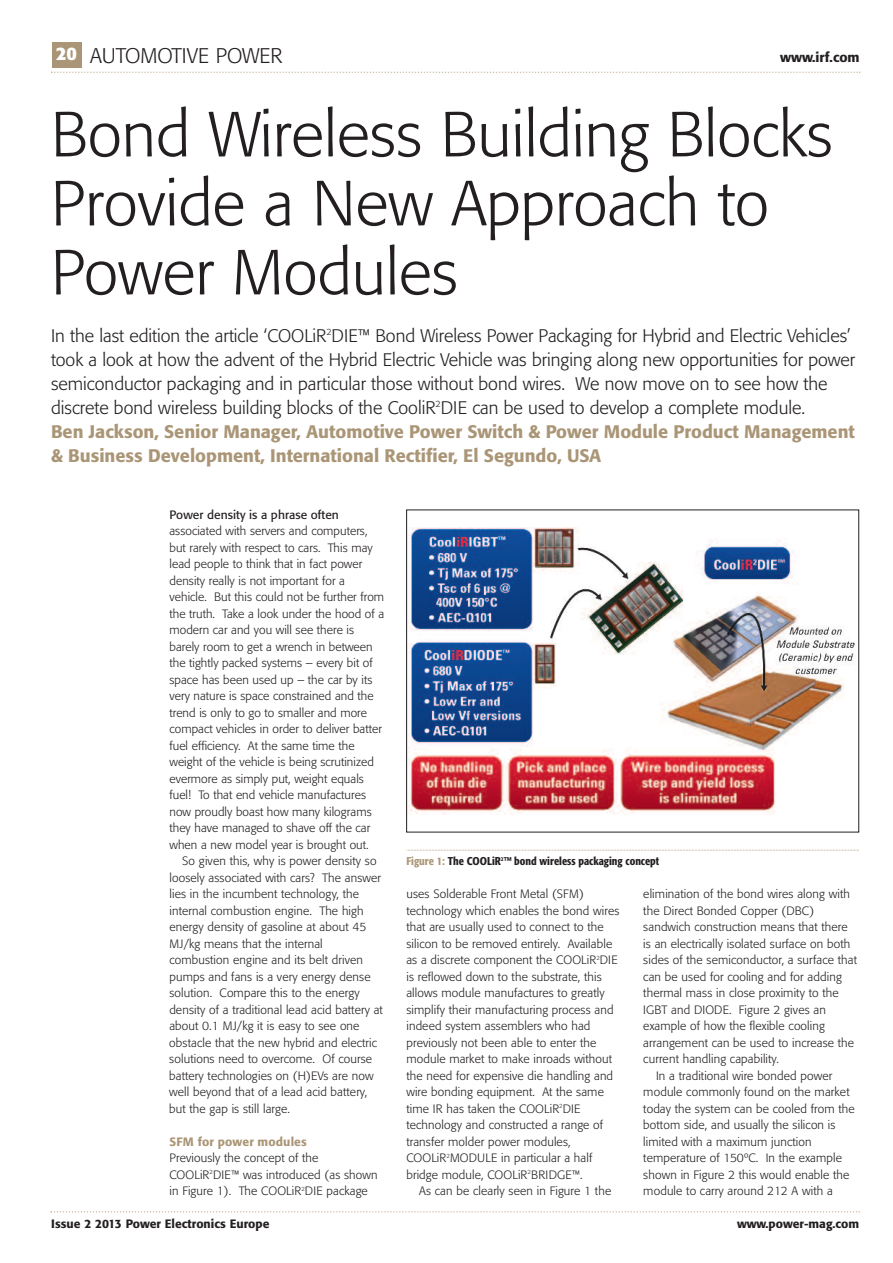
<style>
.page{position:relative;width:893px;height:1263px;background:#fff}
.page>*{position:absolute;margin:0;border:0;box-sizing:border-box;transform-origin:0 0}
.t1{font:300 63px/69px "Formata";color:#231f20}
.t2{font:300 21px "Formata";color:#231f20}
.t3{font:300 18px/24px "Formata";color:#231f20}
.t4{font:500 13.5px "Formata";color:#231f20}
.t5{font:300 12px/16.5px "Formata";letter-spacing:.01em;color:#231f20}
.t6{font:500 12px "Formata";color:#231f20}
.t7{font:12px "Formata";letter-spacing:.005em;color:#231f20}
.t8{font:500 12px "Formata";letter-spacing:.01em;color:#aa9677}
.t9{font:500 condensed 11.25px "Formata";color:#231f20}
.s1{font-weight:700;font-size:18px;color:#fff}
.s2{font-weight:500;color:#aa9677}
.s3{color:#aa9677}
</style>
<div class="page">
<div style="left:52px;top:43px;width:30px;height:25px;background:#aa9677"></div>
<svg style="left:51px;top:72px;width:809px;height:1px"></svg>
<svg style="left:51px;top:1211px;width:809px;height:1px"></svg>
<img style="left:408px;top:528px;width:447px;height:286px">
<div style="left:406px;top:510px;width:453px;height:322px;border:1px solid #231f20"></div>
<svg style="left:406px;top:850px;width:453px;height:1px"></svg>
<h2 class="t2" style="left:56px;top:46px;width:228px"><span class="s1">20</span> AUTOMOTIVE POWER</h2>
<p class="t4" style="left:780px;top:52px;width:81px">www.irf.com</p>
<h1 class="t1" style="left:51px;top:105px;width:783px">Bond Wireless Building Blocks<br>Provide a New Approach to<br>Power Modules</h1>
<p class="t3" style="left:51px;top:325px;width:806px">In the last edition the article ‘COOLiR<sup>2</sup>DIE™ Bond Wireless Power Packaging for Hybrid and Electric Vehicles’ took a look at how the advent of the Hybrid Electric Vehicle was bringing along new opportunities for power semiconductor packaging and in particular those without bond wires. We now move on to see how the discrete bond wireless building blocks of the CooliR<sup>2</sup>DIE can be used to develop a complete module.<br><span class="s2">Ben Jackson, Senior Manager, Automotive Power Switch &amp; Power Module Product Management &amp; Business Development, International Rectifier, El Segundo, USA</span></p>
<p class="t7" style="left:169px;top:510px;width:171px">Power density is a phrase often</p>
<p class="t5" style="left:169px;top:524px;width:216px">associated with servers and computers, but rarely with respect to cars. This may lead people to think that in fact power density really is not important for a vehicle. But this could not be further from the truth. Take a look under the hood of a modern car and you will see there is barely room to get a wrench in between the tightly packed systems – every bit of space has been used up – the car by its very nature is space constrained and the trend is only to go to smaller and more compact vehicles in order to deliver batter fuel efficiency. At the same time the weight of the vehicle is being scrutinized evermore as simply put, weight equals fuel! To that end vehicle manufactures now proudly boast how many kilograms they have managed to shave off the car when a new model year is brought out.</p>
<p class="t5" style="left:169px;top:854px;width:215px;text-indent:13px">So given this, why is power density so loosely associated with cars? The answer lies in the incumbent technology, the internal combustion engine. The high energy density of gasoline at about 45<br>MJ/kg means that the internal combustion engine and its belt driven pumps and fans is a very energy dense solution. Compare this to the energy density of a traditional lead acid battery at about 0.1 MJ/kg it is easy to see one obstacle that the new hybrid and electric solutions need to overcome. Of course battery technologies on (H)EVs are now well beyond that of a lead acid battery, but the gap is still large.</p>
<p class="t8" style="left:169px;top:1136px;width:139px">SFM for power modules</p>
<p class="t5" style="left:169px;top:1151px;width:210px">Previously the concept of the<br>COOLiR<sup>2</sup>DIE™ was introduced (as shown in Figure 1). The COOLiR<sup>2</sup>DIE package</p>
<p class="t9" style="left:406px;top:857px;width:254px"><span class="s3">Figure 1:</span> The COOLiR<sup>2</sup>™ bond wireless packaging concept</p>
<p class="t5" style="left:406px;top:887px;width:214px">uses Solderable Front Metal (SFM) technology which enables the bond wires that are usually used to connect to the silicon to be removed entirely. Available as a discrete component the COOLiR<sup>2</sup>DIE is reflowed down to the substrate, this allows module manufactures to greatly simplify their manufacturing process and indeed system assemblers who had previously not been able to enter the module market to make inroads without the need for expensive die handling and wire bonding equipment. At the same time IR has taken the COOLiR<sup>2</sup>DIE technology and constructed a range of transfer molder power modules, COOLiR<sup>2</sup>MODULE in particular a half bridge module, COOLiR<sup>2</sup>BRIDGE™.</p>
<p class="t5" style="left:419px;top:1184px;width:194px">As can be clearly seen in Figure 1 the</p>
<p class="t5" style="left:643px;top:887px;width:208px">elimination of the bond wires along with</p>
<p class="t5" style="left:643px;top:903px;width:172px">the Direct Bonded Copper (DBC)</p>
<p class="t5" style="left:643px;top:920px;width:206px">sandwich construction means that there</p>
<p class="t5" style="left:643px;top:936px;width:209px">is an electrically isolated surface on both</p>
<p class="t5" style="left:643px;top:953px;width:215px">sides of the semiconductor, a surface that</p>
<p class="t5" style="left:643px;top:969px;width:200px">can be used for cooling and for adding</p>
<p class="t5" style="left:643px;top:986px;width:197px">thermal mass in close proximity to the</p>
<p class="t5" style="left:643px;top:1002px;width:184px">IGBT and DIODE. Figure 2 gives an</p>
<p class="t5" style="left:643px;top:1019px;width:183px">example of how the flexible cooling</p>
<p class="t5" style="left:643px;top:1035px;width:212px">arrangement can be used to increase the</p>
<p class="t5" style="left:643px;top:1052px;width:137px">current handling capability.</p>
<p class="t5" style="left:656px;top:1068px;width:178px">In a traditional wire bonded power</p>
<p class="t5" style="left:643px;top:1085px;width:208px">module commonly found on the market</p>
<p class="t5" style="left:643px;top:1101px;width:213px">today the system can be cooled from the</p>
<p class="t5" style="left:643px;top:1118px;width:194px">bottom side, and usually the silicon is</p>
<p class="t5" style="left:643px;top:1134px;width:170px">limited with a maximum junction</p>
<p class="t5" style="left:643px;top:1151px;width:200px">temperature of 150ºC. In the example</p>
<p class="t5" style="left:643px;top:1167px;width:208px">shown in Figure 2 this would enable the</p>
<p class="t5" style="left:643px;top:1184px;width:191px">module to carry around 212 A with a</p>
<p class="t6" style="left:51px;top:1219px;width:220px">Issue 2 2013 Power Electronics Europe</p>
<p class="t6" style="left:737px;top:1219px;width:124px">www.power-mag.com</p>
</div>
